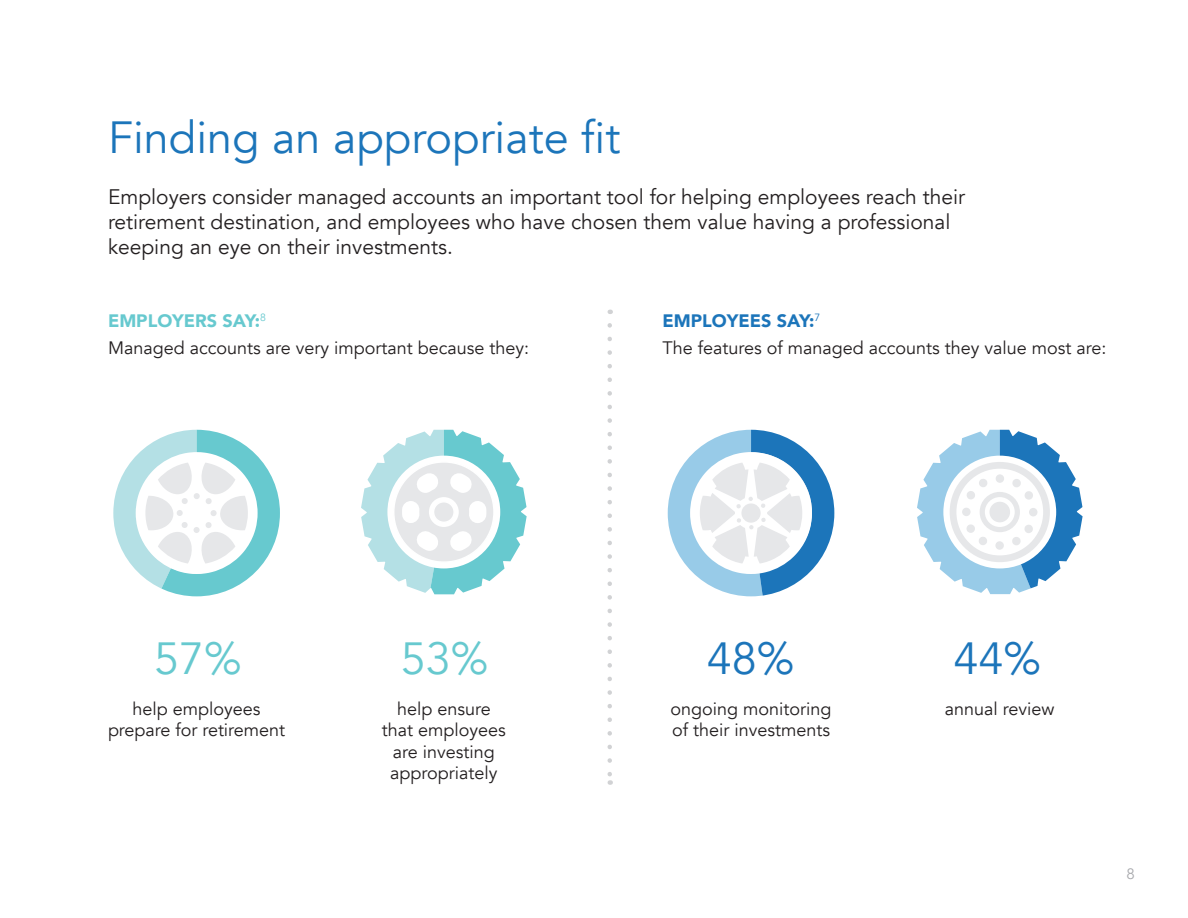
<style>
.page{position:relative;width:1188px;height:918px;background:#fff}
.page>*{position:absolute;margin:0;border:0;box-sizing:border-box;transform-origin:0 0}
.t1{font:45px "Avenir";color:#1c75ba}
.t2{font:45px "Avenir";color:#67c9cf}
.t3{font:21px/25.2px "Avenir";color:#231f20}
.t4{font:18px/21.6px "Avenir";color:#231f20;text-align:center}
.t5{font:900 18px "Avenir";color:#67c9cf}
.t6{font:900 18px "Avenir";color:#1c75ba}
.t7{font:15px "Avenir";color:#a8a9ad}
</style>
<div class="page">
<svg style="left:917px;top:430px;width:166px;height:164px"></svg>
<div style="left:980px;top:492px;width:40px;height:40px;background:#e6e7e9;border-radius:50%"></div>
<div style="left:985px;top:497px;width:30px;height:30px;background:#fff;border-radius:50%"></div>
<div style="left:989px;top:502px;width:21px;height:20px;background:#e6e7e9;border-radius:50%"></div>
<svg style="left:361px;top:430px;width:166px;height:164px"></svg>
<svg style="left:113px;top:430px;width:167px;height:166px"></svg>
<svg style="left:668px;top:430px;width:166px;height:166px"></svg>
<svg style="left:608px;top:325px;width:4px;height:460px"></svg>
<p class="t1" style="left:108px;top:111px;width:514px">Finding an appropriate fit</p>
<p class="t3" style="left:108px;top:185px;width:859px">Employers consider managed accounts an important tool for helping employees reach their retirement destination, and employees who have chosen them value having a professional keeping an eye on their investments.</p>
<p class="t5" style="left:108px;top:305px;width:160px">EMPLOYERS SAY:<sup>8</sup></p>
<p class="t6" style="left:662px;top:305px;width:159px">EMPLOYEES SAY:<sup>7</sup></p>
<p class="t4" style="left:108px;top:338px;width:423px">Managed accounts are very important because they:</p>
<p class="t4" style="left:662px;top:338px;width:446px">The features of managed accounts they value most are:</p>
<p class="t2" style="left:154px;top:632px;width:89px">57%</p>
<p class="t2" style="left:401px;top:632px;width:89px">53%</p>
<p class="t1" style="left:707px;top:632px;width:89px">48%</p>
<p class="t1" style="left:953px;top:632px;width:89px">44%</p>
<p class="t4" style="left:108px;top:698px;width:179px">help employees prepare for retirement</p>
<p class="t4" style="left:671px;top:698px;width:162px;text-align:left">ongoing monitoring of their investments</p>
<p class="t4" style="left:382px;top:698px;width:126px">help ensure that employees are investing appropriately</p>
<p class="t4" style="left:945px;top:698px;width:111px">annual review</p>
<p class="t7" style="left:1127px;top:865px;width:10px">8</p>
</div>
